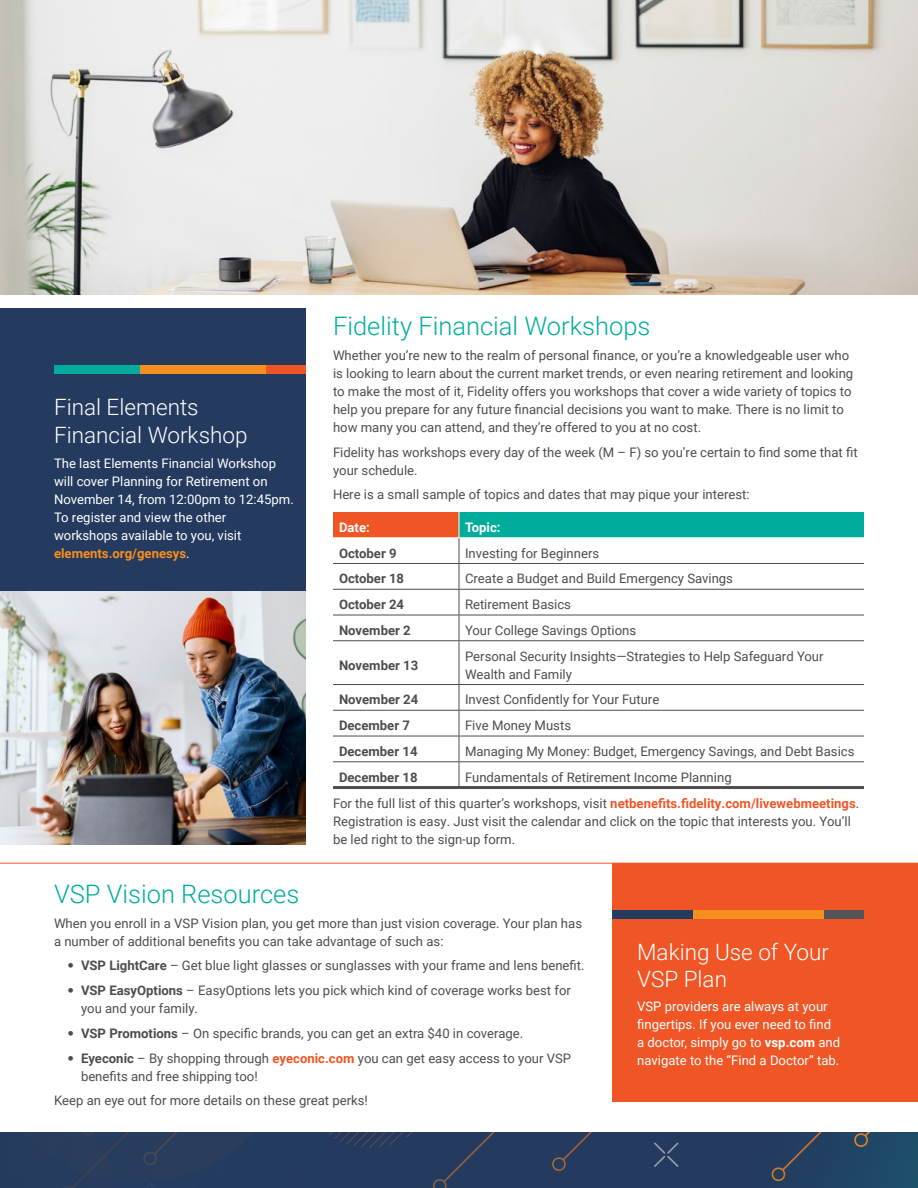
<style>
.page{position:relative;width:918px;height:1188px;background:#fff}
.page>*{position:absolute;margin:0;border:0;box-sizing:border-box;transform-origin:0 0}
.t1{font:300 25.5px "Roboto";color:#00ad9d}
.t2{font:300 22.5px/28.5px "Roboto";color:#fff}
.t3{font:13.2px/18px "Roboto";color:#4d4d4f}
.t4{font:13.2px/18px "Roboto";color:#fff}
.t5{font:700 13.2px "Roboto";color:#4d4d4f}
.t6{font:700 13.2px "Roboto";color:#fff}
.s1{font-weight:700;color:#f78f20}
.s2{font-weight:700;color:#f05625}
.s3{font-family:"Helvetica Neue LT Std";font-weight:800}
.s4{font-weight:700}
</style>
<div class="page">
<div style="left:0;top:308px;width:306px;height:283px;background:#243a5e"></div>
<div style="left:140px;top:365px;width:127px;height:9px;background:#f78f20"></div>
<div style="left:54px;top:365px;width:86px;height:9px;background:#00ad9d"></div>
<div style="left:267px;top:365px;width:39px;height:9px;background:#f05625"></div>
<div style="left:612px;top:864px;width:306px;height:238px;background:#f05625"></div>
<div style="left:823px;top:910px;width:41px;height:9px;background:#545456"></div>
<div style="left:692px;top:910px;width:131px;height:9px;background:#f78f20"></div>
<div style="left:612px;top:910px;width:80px;height:9px;background:#243a5e"></div>
<div style="left:333px;top:512px;width:126px;height:26px;background:#f05625"></div>
<div style="left:459px;top:512px;width:405px;height:26px;background:#00ad9d"></div>
<hr style="left:333px;top:537px;width:126px;height:1px;background:#fff">
<hr style="left:459px;top:537px;width:405px;height:1px;background:#fff">
<hr style="left:333px;top:563px;width:126px;height:1px;background:#4d4d4f">
<hr style="left:459px;top:563px;width:405px;height:1px;background:#4d4d4f">
<hr style="left:333px;top:589px;width:126px;height:1px;background:#4d4d4f">
<hr style="left:459px;top:589px;width:405px;height:1px;background:#4d4d4f">
<hr style="left:333px;top:615px;width:126px;height:1px;background:#4d4d4f">
<hr style="left:459px;top:615px;width:405px;height:1px;background:#4d4d4f">
<svg style="left:459px;top:512px;width:1px;height:128px"></svg>
<hr style="left:333px;top:640px;width:126px;height:1px;background:#4d4d4f">
<hr style="left:459px;top:640px;width:405px;height:1px;background:#4d4d4f">
<hr style="left:459px;top:641px;width:1px;height:43px;background:#4d4d4f">
<hr style="left:333px;top:684px;width:126px;height:1px;background:#4d4d4f">
<hr style="left:459px;top:684px;width:405px;height:1px;background:#4d4d4f">
<hr style="left:333px;top:710px;width:126px;height:1px;background:#4d4d4f">
<hr style="left:459px;top:710px;width:405px;height:1px;background:#4d4d4f">
<hr style="left:333px;top:736px;width:126px;height:1px;background:#4d4d4f">
<hr style="left:459px;top:736px;width:405px;height:1px;background:#4d4d4f">
<hr style="left:333px;top:761px;width:126px;height:1px;background:#4d4d4f">
<hr style="left:459px;top:761px;width:405px;height:1px;background:#4d4d4f">
<svg style="left:459px;top:685px;width:1px;height:101px"></svg>
<hr style="left:333px;top:786px;width:126px;height:3px;background:#4d4d4f">
<hr style="left:459px;top:786px;width:405px;height:3px;background:#4d4d4f">
<hr style="left:0;top:863px;width:918px;height:1px;background:#f05625">
<img style="left:0;top:591px;width:306px;height:254px">
<svg style="left:300px;top:1133px;width:618px;height:55px;background:#233b5e"></svg>
<svg style="left:771px;top:1133px;width:147px;height:49px;background:#254561"></svg>
<div style="left:0;top:1133px;width:300px;height:55px;background:#273c5d"></div>
<div style="left:329px;top:1133px;width:349px;height:55px;background:#243a5e"></div>
<img style="left:0;top:0;width:918px;height:295px">
<h2 class="t2" style="left:54px;top:392px;width:195px">Final Elements<br>Financial Workshop</h2>
<p class="t4" style="left:54px;top:454px;width:241px">The last Elements Financial Workshop will cover Planning for Retirement on November 14, from 12:00pm to 12:45pm.<br>To register and view the other<br>workshops available to you, visit <span class="s1">elements.org/genesys</span>.</p>
<h1 class="t1" style="left:333px;top:308px;width:319px">Fidelity Financial Workshops</h1>
<p class="t3" style="left:333px;top:346px;width:522px">Whether you’re new to the realm of personal finance, or you’re a knowledgeable user who is looking to learn about the current market trends, or even nearing retirement and looking to make the most of it, Fidelity offers you workshops that cover a wide variety of topics to help you prepare for any future financial decisions you want to make. There is no limit to how many you can attend, and they’re offered to you at no cost.</p>
<p class="t3" style="left:333px;top:442px;width:526px">Fidelity has workshops every day of the week (M – F) so you’re certain to find some that fit your schedule.</p>
<p class="t3" style="left:333px;top:485px;width:418px">Here is a small sample of topics and dates that may pique your interest:</p>
<p class="t6" style="left:339px;top:518px;width:32px">Date:</p>
<p class="t6" style="left:465px;top:518px;width:37px">Topic:</p>
<p class="t5" style="left:339px;top:544px;width:59px">October 9</p>
<p class="t3" style="left:465px;top:543px;width:136px">Investing for Beginners</p>
<p class="t5" style="left:339px;top:569px;width:67px">October 18</p>
<p class="t3" style="left:465px;top:569px;width:270px">Create a Budget and Build Emergency Savings</p>
<p class="t5" style="left:339px;top:595px;width:67px">October 24</p>
<p class="t3" style="left:465px;top:595px;width:108px">Retirement Basics</p>
<p class="t5" style="left:339px;top:621px;width:73px">November 2</p>
<p class="t3" style="left:465px;top:621px;width:173px">Your College Savings Options</p>
<p class="t5" style="left:339px;top:656px;width:81px">November 13</p>
<p class="t3" style="left:465px;top:646px;width:360px">Personal Security Insights—Strategies to Help Safeguard Your<br>Wealth and Family</p>
<p class="t5" style="left:339px;top:690px;width:81px">November 24</p>
<p class="t3" style="left:465px;top:690px;width:196px">Invest Confidently for Your Future</p>
<p class="t5" style="left:339px;top:716px;width:73px">December 7</p>
<p class="t3" style="left:465px;top:716px;width:108px">Five Money Musts</p>
<p class="t5" style="left:339px;top:742px;width:80px">December 14</p>
<p class="t3" style="left:465px;top:742px;width:391px">Managing My Money: Budget, Emergency Savings, and Debt Basics</p>
<p class="t5" style="left:339px;top:768px;width:80px">December 18</p>
<p class="t3" style="left:333px;top:763px;width:528px;line-height:26.2px;text-align:center">Fundamentals of Retirement Income Planning<br>For the full list of this quarter’s workshops, visit <span class="s2">netbenefits.fidelity.com/livewebmeetings</span>.</p>
<p class="t3" style="left:333px;top:812px;width:519px">Registration is easy. Just visit the calendar and click on the topic that interests you. You’ll be led right to the sign-up form.</p>
<h1 class="t1" style="left:54px;top:876px;width:247px">VSP Vision Resources</h1>
<p class="t3" style="left:54px;top:913px;width:530px">When you enroll in a VSP Vision plan, you get more than just vision coverage. Your plan has a number of additional benefits you can take advantage of such as:</p>
<p class="t3" style="left:68px;top:956px;width:519px"><span class="s3">•</span> <span class="s4">VSP LightCare</span> – Get blue light glasses or sunglasses with your frame and lens benefit.</p>
<p class="t3" style="left:81px;top:981px;width:491px;text-indent:-14px"><span class="s3">•</span> <span class="s4">VSP EasyOptions</span> – EasyOptions lets you pick which kind of coverage works best for you and your family.</p>
<p class="t3" style="left:68px;top:1024px;width:457px"><span class="s3">•</span> <span class="s4">VSP Promotions</span> – On specific brands, you can get an extra $40 in coverage.</p>
<p class="t3" style="left:81px;top:1048px;width:492px;text-indent:-14px"><span class="s3">•</span> <span class="s4">Eyeconic</span> – By shopping through <span class="s2">eyeconic.com</span> you can get easy access to your VSP benefits and free shipping too!</p>
<p class="t3" style="left:54px;top:1091px;width:316px">Keep an eye out for more details on these great perks!</p>
<h2 class="t2" style="left:637px;top:937px;width:193px;line-height:27px">Making Use of Your<br>VSP Plan</h2>
<p class="t4" style="left:637px;top:997px;width:204px">VSP providers are always at your fingertips. If you ever need to find a doctor, simply go to <span class="s4">vsp.com</span> and navigate to the “Find a Doctor” tab.</p>
</div>
